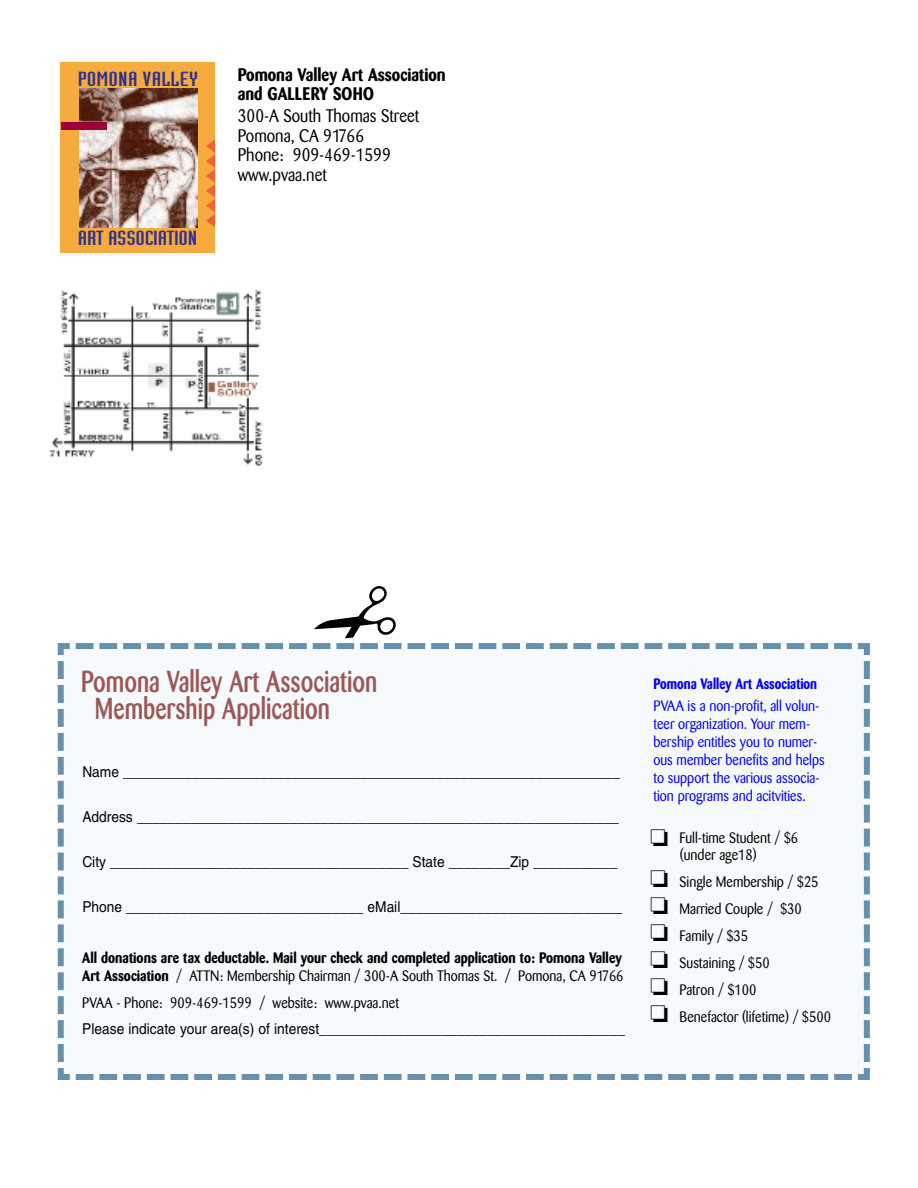
<style>
.page{position:relative;width:918px;height:1188px;background:#fff}
.page>*{position:absolute;margin:0;border:0;box-sizing:border-box;transform-origin:0 0}
.t1{font:500 30px/27px "Barmeno";color:#9c5757;scale:.78 1}
.t2{font:20.1px "Industria Solid";letter-spacing:-.01em;color:#2e3092;scale:1.59 1}
.t3{font:20.1px "Industria Solid";letter-spacing:-.01em;color:#2e3092;scale:1.61 1}
.t4{font:18px/19.5px "Barmeno";color:#000;scale:.9 1}
.t5{font:700 18px/18.6px "Barmeno";color:#000;scale:.9 1}
.t6{font:15px "Helvetica";color:#000;scale:.92 1}
.t7{font:15px/27px "Barmeno";color:#000;scale:.9 1}
.t8{font:15px/18px "Barmeno";color:#00f;scale:.9 1}
.t9{font:700 15px/18px "Barmeno";color:#000;scale:.9 1}
.t10{font:700 15px "Barmeno";color:#00f;scale:.85 1}
.s1{font-weight:400}
</style>
<div class="page">
<div style="left:61px;top:62px;width:153px;height:190px;background:#f5ab3d"></div>
<svg style="left:206px;top:140px;width:8px;height:87px"></svg>
<img style="left:79px;top:89px;width:118px;height:138px">
<div style="left:61px;top:122px;width:45px;height:7px;background:#9d0137"></div>
<img style="left:49px;top:289px;width:214px;height:177px">
<svg style="left:57px;top:643px;width:813px;height:437px"></svg>
<h2 class="t3" style="left:78px;top:72px;width:77px">POMONA VALLEY</h2>
<h2 class="t2" style="left:78px;top:231px;width:76px">ARTASSOCIATION</h2>
<p class="t5" style="left:238px;top:66px;width:232px">Pomona Valley Art Association and GALLERY SOHO</p>
<p class="t4" style="left:238px;top:108px;width:203px">300-A South Thomas Street<br>Pomona, CA 91766<br>Phone: 909-469-1599 www.pvaa.net</p>
<h1 class="t1" style="left:95px;top:671px;width:364px;text-indent:-14px">Pomona Valley Art Association<br>Membership Application</h1>
<p class="t6" style="left:82px;top:766px;width:586px">Name _________________________________________________________________</p>
<p class="t6" style="left:82px;top:811px;width:585px">Address _______________________________________________________________</p>
<p class="t6" style="left:82px;top:856px;width:583px">City _______________________________________ State ________Zip ___________</p>
<p class="t6" style="left:82px;top:901px;width:588px">Phone _______________________________ eMail_____________________________</p>
<p class="t9" style="left:82px;top:949px;width:603px">All donations are tax deductable. Mail your check and completed application to: Pomona Valley<br>Art Association <span class="s1">/ ATTN: Membership Chairman / 300-A South Thomas St. / Pomona, CA 91766</span></p>
<p class="t7" style="left:82px;top:991px;width:353px">PVAA - Phone: 909-469-1599 / website: www.pvaa.net</p>
<p class="t6" style="left:82px;top:1023px;width:592px">Please indicate your area(s) of interest________________________________________</p>
<p class="t10" style="left:653px;top:676px;width:194px">Pomona Valley Art Association</p>
<p class="t8" style="left:653px;top:698px;width:192px">PVAA is a non-profit, all volun&shy;teer organization. Your mem&shy;bership entitles you to numer&shy;ous member benefits and helps to support the various associa&shy;tion programs and acitvities.</p>
<p class="t7" style="left:680px;top:831px;width:133px;line-height:16.5px;text-indent:-30px">❏ Full-time Student / $6 (under age18)</p>
<p class="t7" style="left:650px;top:869px;width:202px">❏ Single Membership / $25 ❏ Married Couple / $30<br>❏ Family / $35<br>❏ Sustaining / $50<br>❏ Patron / $100<br>❏ Benefactor (lifetime) / $500</p>
</div>
